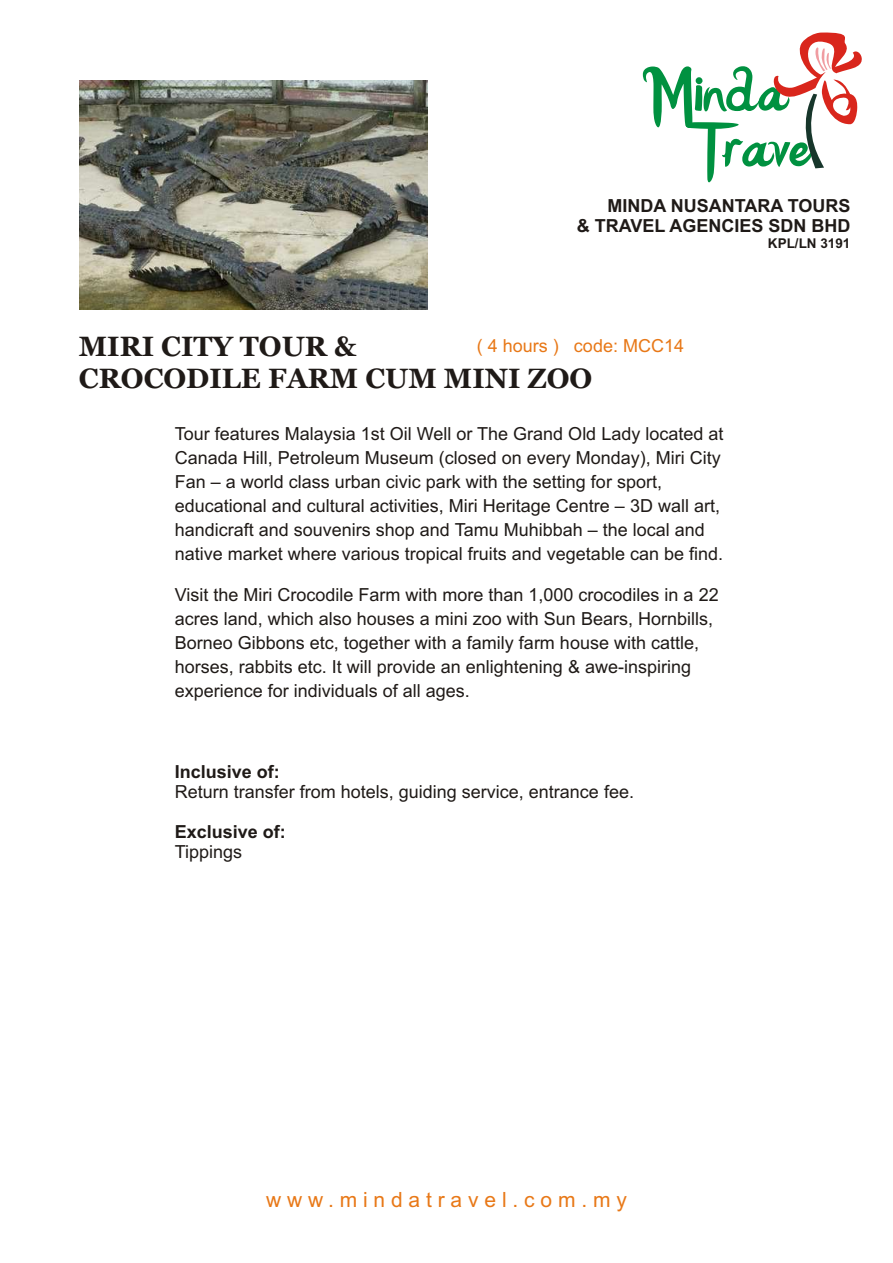
<style>
.page{position:relative;width:893px;height:1263px;background:#fff}
.page>*{position:absolute;margin:0;border:0;box-sizing:border-box;transform-origin:0 0}
.t1{font:700 27.75px/31.5px "Georgia";color:#1f1a17}
.t2{font:21px "Arial";letter-spacing:.28em;color:#e87817}
.t3{font:18px/24.2px "Arial";color:#1f1a17}
.t4{font:700 18px/20.1px "Arial";color:#1f1a17;text-align:right}
.t5{font:18px "Arial";color:#e87817}
.t6{font:700 13.5px "Arial";color:#1f1a17}
</style>
<div class="page">
<svg style="left:643px;top:32px;width:219px;height:150px"></svg>
<img style="left:79px;top:80px;width:348px;height:229px">
<p class="t4" style="left:577px;top:197px;width:275px">MINDA NUSANTARA TOURS<br>&amp; TRAVEL AGENCIES SDN BHD</p>
<p class="t6" style="left:768px;top:238px;width:84px">KPL/LN 3191</p>
<h1 class="t1" style="left:79px;top:333px;width:515px">MIRI CITY TOUR &amp;<br>CROCODILE FARM CUM MINI ZOO</h1>
<p class="t3" style="left:175px;top:423px;width:550px">Tour features Malaysia 1st Oil Well or The Grand Old Lady located at Canada Hill, Petroleum Museum (closed on every Monday), Miri City Fan – a world class urban civic park with the setting for sport, educational and cultural activities, Miri Heritage Centre – 3D wall art, handicraft and souvenirs shop and Tamu Muhibbah – the local and native market where various tropical fruits and vegetable can be find.</p>
<p class="t3" style="left:175px;top:584px;width:545px">Visit the Miri Crocodile Farm with more than 1,000 crocodiles in a 22 acres land, which also houses a mini zoo with Sun Bears, Hornbills, Borneo Gibbons etc, together with a family farm house with cattle, horses, rabbits etc. It will provide an enlightening &amp; awe-inspiring experience for individuals of all ages.</p>
<p class="t5" style="left:477px;top:339px;width:209px">( 4 hours ) code: MCC14</p>
<p class="t4" style="left:175px;top:763px;width:107px">Inclusive of:</p>
<p class="t3" style="left:175px;top:781px;width:461px">Return transfer from hotels, guiding service, entrance fee.</p>
<p class="t4" style="left:175px;top:823px;width:113px">Exclusive of:</p>
<p class="t3" style="left:175px;top:841px;width:69px">Tippings</p>
<p class="t2" style="left:266px;top:1191px;width:362px">www.mindatravel.com.my</p>
</div>
